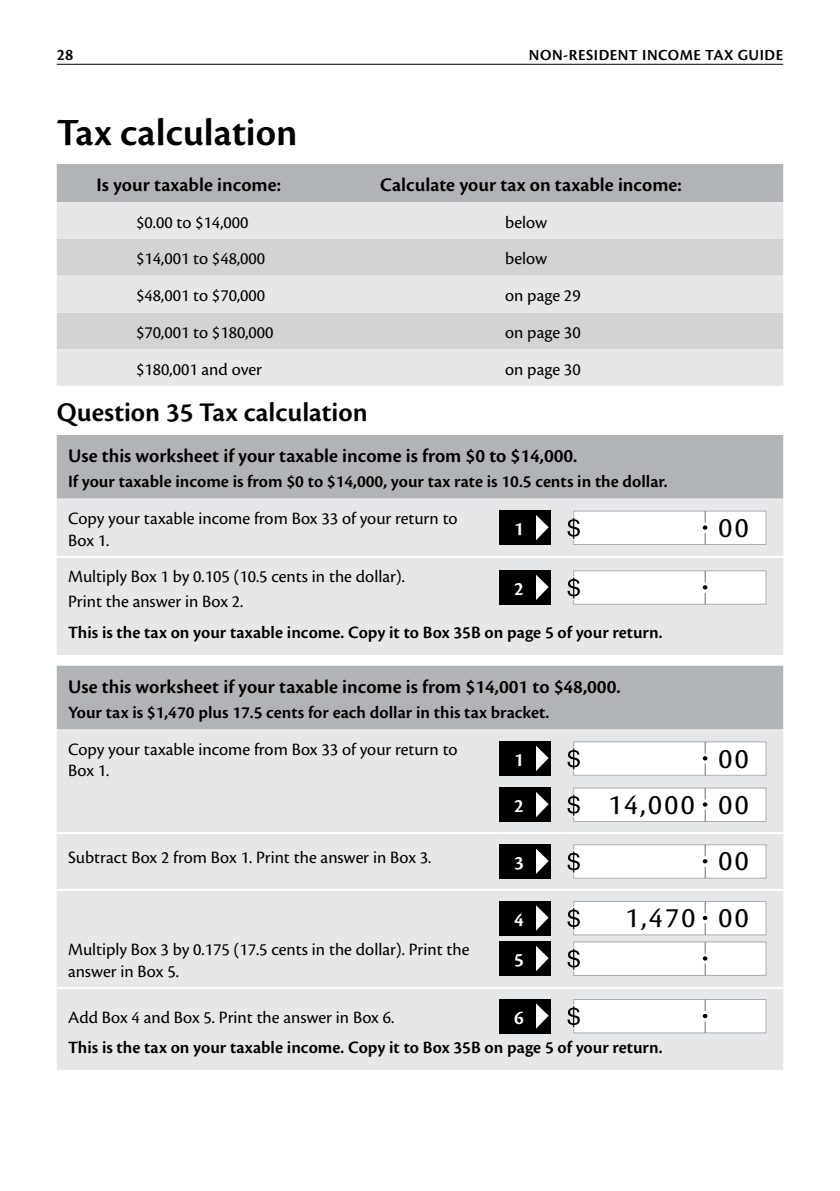
<style>
.page{position:relative;width:840px;height:1191px;background:#fff}
.page>*{position:absolute;margin:0;border:0;box-sizing:border-box;transform-origin:0 0}
.t1{font:600 40px "Cronos Pro";color:#000}
.t2{font:30px "Cronos Pro";letter-spacing:.08em;color:#000}
.t3{font:600 28px "Cronos Pro";color:#000}
.t4{font:600 20px "Cronos Pro";color:#000}
.t5{font:600 20px "Cronos Pro";color:#fff}
.t6{font:18px/21.6px "Cronos Pro";color:#000}
.t7{font:600 18px "Cronos Pro";color:#000}
.t8{font:600 17px "Cronos Pro";color:#000}
.t9{font:600 16px "Cronos Pro";letter-spacing:.03em;color:#000}
</style>
<div class="page">
<hr style="left:57px;top:64px;width:725px;height:1px;background:#000">
<svg style="left:57px;top:164px;width:725px;height:75px"></svg>
<div style="left:57px;top:239px;width:725px;height:37px;background:#d1d3d4"></div>
<svg style="left:57px;top:276px;width:725px;height:110px;fill:#e6e7e8"></svg>
<div style="left:57px;top:435px;width:725px;height:63px;background:#b1b4b6"></div>
<div style="left:57px;top:498px;width:725px;height:157px;background:#e6e7e8"></div>
<hr style="left:57px;top:556px;width:442px;height:2px;background:#fff">
<hr style="left:499px;top:556px;width:68px;height:2px;background:#fff">
<hr style="left:567px;top:556px;width:215px;height:2px;background:#fff">
<div style="left:499px;top:511px;width:51px;height:34px;background:#000"></div>
<svg style="left:536px;top:515px;width:12px;height:25px"></svg>
<div style="left:573px;top:511px;width:192px;height:33px;background:#fff"></div>
<div style="left:573px;top:511px;width:192px;height:34px;border:1px solid #abadb0"></div>
<hr style="left:572px;top:516px;width:2px;height:24px;background:#fff">
<svg style="left:567px;top:518px;width:12px;height:21px"></svg>
<svg style="left:702px;top:511px;width:5px;height:33px"></svg>
<div style="left:499px;top:570px;width:51px;height:34px;background:#000"></div>
<svg style="left:536px;top:574px;width:12px;height:26px"></svg>
<div style="left:573px;top:570px;width:192px;height:34px;background:#fff;border:1px solid #abadb0"></div>
<hr style="left:572px;top:576px;width:2px;height:24px;background:#fff">
<svg style="left:567px;top:577px;width:12px;height:21px"></svg>
<svg style="left:702px;top:571px;width:5px;height:33px"></svg>
<div style="left:57px;top:665px;width:725px;height:64px;background:#b1b4b6"></div>
<div style="left:57px;top:729px;width:725px;height:341px;background:#e6e7e8"></div>
<hr style="left:57px;top:832px;width:442px;height:2px;background:#fff">
<hr style="left:499px;top:832px;width:68px;height:2px;background:#fff">
<hr style="left:567px;top:832px;width:215px;height:2px;background:#fff">
<hr style="left:57px;top:986px;width:442px;height:2px;background:#fff">
<hr style="left:499px;top:986px;width:68px;height:2px;background:#fff">
<hr style="left:567px;top:986px;width:215px;height:2px;background:#fff">
<hr style="left:57px;top:888px;width:442px;height:2px;background:#fff">
<hr style="left:499px;top:888px;width:68px;height:2px;background:#fff">
<hr style="left:567px;top:888px;width:215px;height:2px;background:#fff">
<div style="left:499px;top:741px;width:51px;height:34px;background:#000"></div>
<svg style="left:536px;top:745px;width:12px;height:26px"></svg>
<div style="left:573px;top:742px;width:192px;height:33px;background:#fff"></div>
<div style="left:573px;top:741px;width:192px;height:34px;border:1px solid #abadb0"></div>
<hr style="left:572px;top:747px;width:2px;height:23px;background:#fff">
<svg style="left:567px;top:748px;width:12px;height:21px"></svg>
<svg style="left:702px;top:742px;width:5px;height:33px"></svg>
<div style="left:499px;top:787px;width:51px;height:34px;background:#000"></div>
<svg style="left:536px;top:792px;width:12px;height:25px"></svg>
<div style="left:573px;top:788px;width:192px;height:33px;background:#fff"></div>
<div style="left:573px;top:787px;width:192px;height:34px;border:1px solid #abadb0"></div>
<hr style="left:572px;top:793px;width:2px;height:24px;background:#fff">
<svg style="left:567px;top:794px;width:12px;height:21px"></svg>
<svg style="left:702px;top:788px;width:5px;height:33px"></svg>
<div style="left:499px;top:844px;width:51px;height:34px;background:#000"></div>
<svg style="left:536px;top:848px;width:12px;height:26px"></svg>
<div style="left:573px;top:844px;width:192px;height:34px;background:#fff"></div>
<div style="left:573px;top:844px;width:192px;height:34px;border:1px solid #abadb0"></div>
<hr style="left:572px;top:850px;width:2px;height:23px;background:#fff">
<svg style="left:567px;top:851px;width:12px;height:21px"></svg>
<svg style="left:702px;top:844px;width:5px;height:34px"></svg>
<div style="left:499px;top:901px;width:51px;height:34px;background:#000"></div>
<svg style="left:536px;top:905px;width:12px;height:25px"></svg>
<div style="left:573px;top:901px;width:192px;height:34px;background:#fff"></div>
<div style="left:573px;top:901px;width:192px;height:34px;border:1px solid #abadb0"></div>
<hr style="left:572px;top:907px;width:2px;height:23px;background:#fff">
<svg style="left:567px;top:908px;width:12px;height:21px"></svg>
<svg style="left:702px;top:901px;width:5px;height:34px"></svg>
<div style="left:499px;top:941px;width:51px;height:34px;background:#000"></div>
<svg style="left:536px;top:946px;width:12px;height:25px"></svg>
<div style="left:573px;top:941px;width:192px;height:34px;background:#fff;border:1px solid #abadb0"></div>
<hr style="left:572px;top:947px;width:2px;height:24px;background:#fff">
<svg style="left:567px;top:948px;width:12px;height:21px"></svg>
<svg style="left:702px;top:942px;width:5px;height:33px"></svg>
<div style="left:499px;top:999px;width:51px;height:34px;background:#000"></div>
<svg style="left:536px;top:1003px;width:12px;height:25px"></svg>
<div style="left:573px;top:999px;width:192px;height:34px;background:#fff;border:1px solid #abadb0"></div>
<hr style="left:572px;top:1005px;width:2px;height:23px;background:#fff">
<svg style="left:567px;top:1006px;width:12px;height:21px"></svg>
<svg style="left:702px;top:999px;width:5px;height:34px"></svg>
<p class="t8" style="left:57px;top:45px;width:18px">28</p>
<p class="t9" style="left:528px;top:46px;width:256px">NON-RESIDENT INCOME TAX GUIDE</p>
<h1 class="t1" style="left:57px;top:109px;width:242px">Tax calculation</h1>
<p class="t4" style="left:96px;top:173px;width:186px">Is your taxable income:</p>
<p class="t4" style="left:380px;top:173px;width:303px">Calculate your tax on taxable income:</p>
<p class="t6" style="left:136px;top:211px;width:114px">$0.00 to $14,000</p>
<p class="t6" style="left:505px;top:211px;width:44px">below</p>
<p class="t6" style="left:136px;top:248px;width:130px">$14,001 to $48,000</p>
<p class="t6" style="left:505px;top:248px;width:44px">below</p>
<p class="t6" style="left:136px;top:285px;width:130px">$48,001 to $70,000</p>
<p class="t6" style="left:505px;top:285px;width:77px">on page 29</p>
<p class="t6" style="left:136px;top:321px;width:139px">$70,001 to $180,000</p>
<p class="t6" style="left:505px;top:321px;width:77px">on page 30</p>
<p class="t6" style="left:136px;top:358px;width:127px">$180,001 and over</p>
<p class="t6" style="left:505px;top:358px;width:77px">on page 30</p>
<h3 class="t3" style="left:57px;top:396px;width:312px">Question 35 Tax calculation</h3>
<p class="t4" style="left:68px;top:444px;width:510px">Use this worksheet if your taxable income is from $0 to $14,000.</p>
<p class="t7" style="left:68px;top:471px;width:600px">If your taxable income is from $0 to $14,000, your tax rate is 10.5 cents in the dollar.</p>
<p class="t6" style="left:68px;top:507px;width:391px">Copy your taxable income from Box 33 of your return to<br>Box 1.</p>
<p class="t5" style="left:514px;top:517px;width:11px">1</p>
<h2 class="t2" style="left:718px;top:510px;width:32px">00</h2>
<p class="t6" style="left:68px;top:564px;width:338px;line-height:24.4px">Multiply Box 1 by 0.105 (10.5 cents in the dollar).<br>Print the answer in Box 2.</p>
<p class="t5" style="left:514px;top:577px;width:11px">2</p>
<p class="t7" style="left:68px;top:622px;width:595px">This is the tax on your taxable income. Copy it to Box 35B on page 5 of your return.</p>
<p class="t4" style="left:68px;top:675px;width:553px">Use this worksheet if your taxable income is from $14,001 to $48,000.</p>
<p class="t7" style="left:68px;top:702px;width:482px">Your tax is $1,470 plus 17.5 cents for each dollar in this tax bracket.</p>
<p class="t6" style="left:68px;top:738px;width:391px">Copy your taxable income from Box 33 of your return to<br>Box 1.</p>
<p class="t5" style="left:514px;top:748px;width:11px">1</p>
<h2 class="t2" style="left:718px;top:741px;width:32px">00</h2>
<p class="t5" style="left:514px;top:794px;width:11px">2</p>
<h2 class="t2" style="left:607px;top:787px;width:142px">14,000 00</h2>
<p class="t6" style="left:68px;top:846px;width:364px">Subtract Box 2 from Box 1. Print the answer in Box 3.</p>
<p class="t5" style="left:514px;top:851px;width:11px">3</p>
<h2 class="t2" style="left:718px;top:844px;width:32px">00</h2>
<p class="t5" style="left:514px;top:908px;width:11px">4</p>
<h2 class="t2" style="left:624px;top:900px;width:125px">1,470 00</h2>
<p class="t6" style="left:68px;top:938px;width:403px">Multiply Box 3 by 0.175 (17.5 cents in the dollar). Print the answer in Box 5.</p>
<p class="t5" style="left:514px;top:948px;width:11px">5</p>
<p class="t6" style="left:68px;top:1007px;width:327px">Add Box 4 and Box 5. Print the answer in Box 6.</p>
<p class="t5" style="left:514px;top:1006px;width:11px">6</p>
<p class="t7" style="left:68px;top:1037px;width:595px">This is the tax on your taxable income. Copy it to Box 35B on page 5 of your return.</p>
</div>
